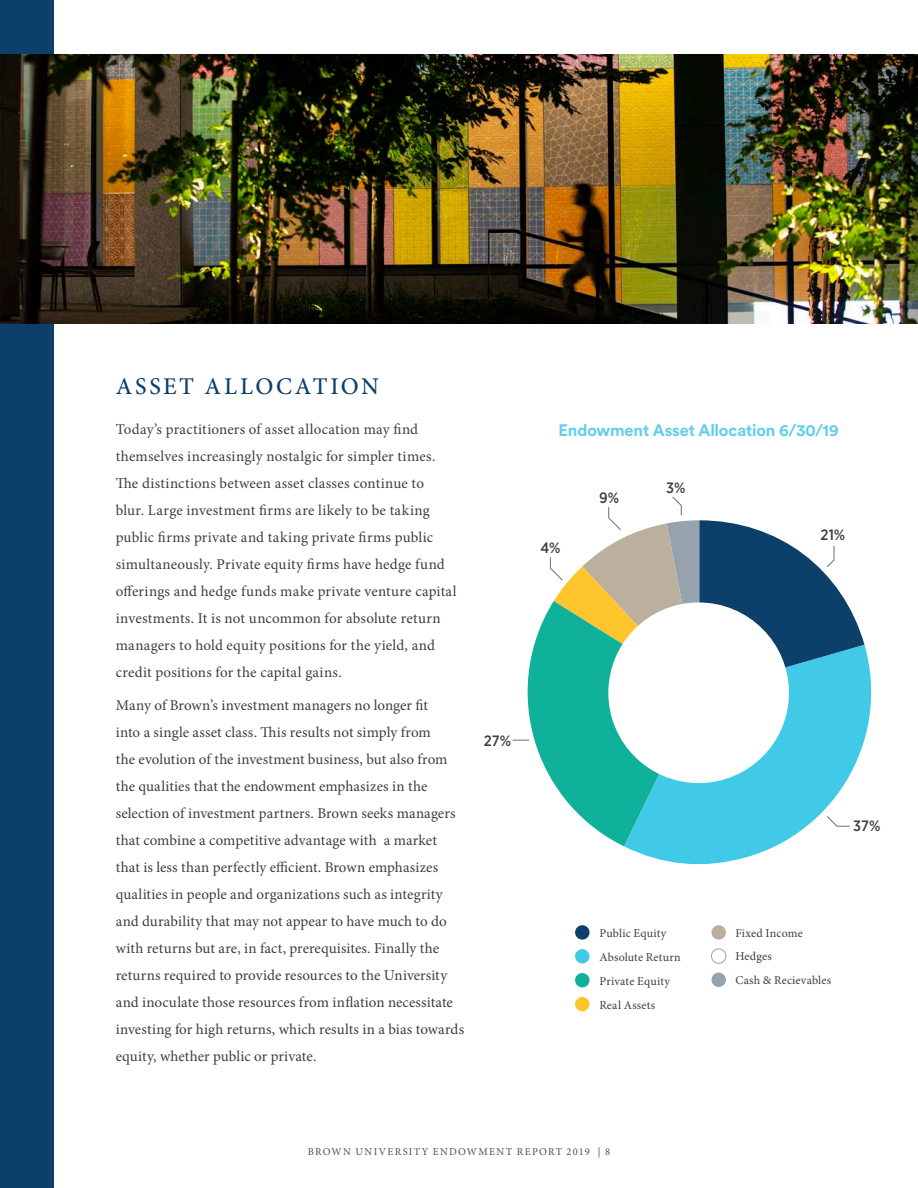
<style>
.page{position:relative;width:918px;height:1188px;background:#fff}
.page>*{position:absolute;margin:0;border:0;box-sizing:border-box;transform-origin:0 0}
.t1{font:500 24px "Minion Pro";letter-spacing:.11em;color:#0c3f6a}
.t2{font:700 16.5px "Circular Std";letter-spacing:-.01em;color:#60ceeb}
.t3{font:15px/27px "Minion Pro";letter-spacing:.005em;color:#3e3e3f}
.t4{font:500 15px "Gotham Narrow";color:#3e3e3f}
.t5{font:12px "Minion Pro";letter-spacing:.01em;color:#3e3e3f}
.t6{font:10.5px "Minion Pro";letter-spacing:.125em;color:#465157}
</style>
<div class="page">
<div style="left:0;top:0;width:54px;height:1188px;background:#0c3f6a"></div>
<div style="left:575px;top:925px;width:15px;height:15px;background:#0c3f6a;border-radius:50%"></div>
<div style="left:575px;top:949px;width:15px;height:15px;background:#41c9e8;border-radius:50%"></div>
<div style="left:575px;top:973px;width:15px;height:14px;background:#0fb19a;border-radius:50%"></div>
<div style="left:712px;top:925px;width:14px;height:15px;background:#bbaf9d;border-radius:50%"></div>
<div style="left:711px;top:949px;width:15px;height:15px;border:1px solid #96a3ad;border-radius:50%"></div>
<div style="left:712px;top:973px;width:14px;height:14px;background:#96a3ad;border-radius:50%"></div>
<div style="left:575px;top:997px;width:15px;height:14px;background:#ffc52d;border-radius:50%"></div>
<img style="left:0;top:54px;width:918px;height:270px">
<svg style="left:512px;top:607px;width:112px;height:239px;fill:#0fb19a"></svg>
<svg style="left:624px;top:645px;width:248px;height:220px;fill:#41c9e8"></svg>
<svg style="left:550px;top:496px;width:314px;height:196px"></svg>
<div style="left:608px;top:602px;width:181px;height:181px;background:#fff;border-radius:50%"></div>
<p class="t1" style="left:116px;top:372px;width:265px">ASSET ALLOCATION</p>
<p class="t3" style="left:116px;top:415px;width:342px">Today’s practitioners of asset allocation may find themselves increasingly nostalgic for simpler times.<br>The distinctions between asset classes continue to<br>blur. Large investment firms are likely to be taking public firms private and taking private firms public simultaneously. Private equity firms have hedge fund offerings and hedge funds make private venture capital investments. It is not uncommon for absolute return managers to hold equity positions for the yield, and credit positions for the capital gains.</p>
<p class="t3" style="left:116px;top:692px;width:350px">Many of Brown’s investment managers no longer fit<br>into a single asset class. This results not simply from<br>the evolution of the investment business, but also from the qualities that the endowment emphasizes in the selection of investment partners. Brown seeks managers that combine a competitive advantage with a market that is less than perfectly efficient. Brown emphasizes qualities in people and organizations such as integrity and durability that may not appear to have much to do with returns but are, in fact, prerequisites. Finally the returns required to provide resources to the University and inoculate those resources from inflation necessitate investing for high returns, which results in a bias towards equity, whether public or private.</p>
<p class="t4" style="left:484px;top:731px;width:29px">27%</p>
<p class="t2" style="left:559px;top:420px;width:282px">Endowment Asset Allocation 6/30/19</p>
<p class="t4" style="left:541px;top:538px;width:22px">4%</p>
<p class="t4" style="left:599px;top:488px;width:22px">9%</p>
<p class="t4" style="left:666px;top:478px;width:21px">3%</p>
<p class="t4" style="left:820px;top:525px;width:26px">21%</p>
<p class="t5" style="left:599px;top:925px;width:69px">Public Equity</p>
<p class="t5" style="left:599px;top:949px;width:83px">Absolute Return</p>
<p class="t5" style="left:599px;top:973px;width:72px">Private Equity</p>
<p class="t5" style="left:599px;top:997px;width:57px">Real Assets</p>
<p class="t4" style="left:853px;top:817px;width:29px">37%</p>
<p class="t5" style="left:735px;top:925px;width:69px">Fixed Income</p>
<p class="t5" style="left:735px;top:949px;width:38px">Hedges</p>
<p class="t5" style="left:735px;top:972px;width:97px">Cash &amp; Recievables</p>
<p class="t6" style="left:308px;top:1145px;width:304px">BROWN UNIVERSITY ENDOWMENT REPORT 2019 | 8</p>
</div>
